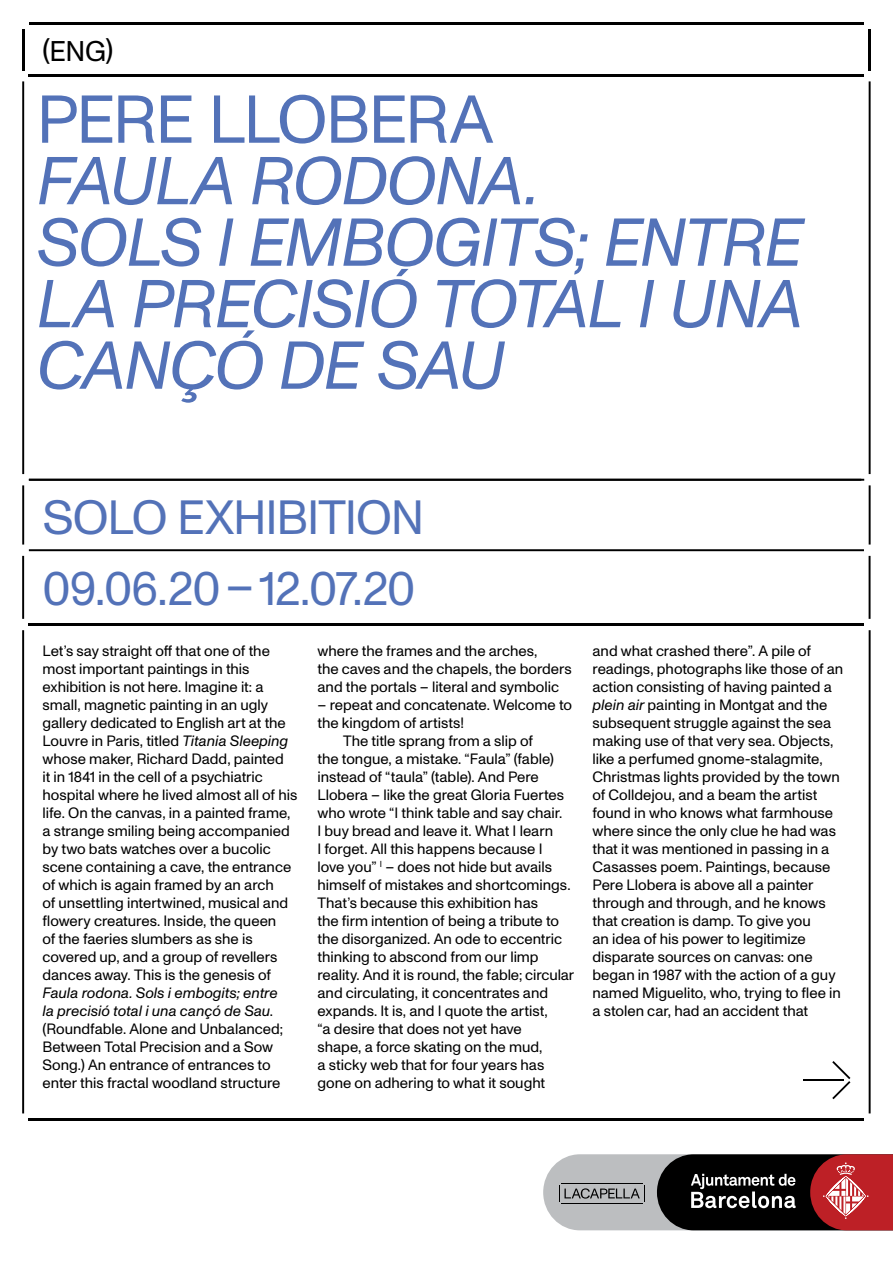
<style>
.page{position:relative;width:893px;height:1263px;background:#fff}
.page>*{position:absolute;margin:0;border:0;box-sizing:border-box;transform-origin:0 0}
.t1{font:italic 67.5px/61.5px "Monument Grotesk";letter-spacing:-.025em;color:#5372b8}
.t2{font:67.5px "Monument Grotesk";letter-spacing:-.03em;color:#5372b8}
.t3{font:48px "Monument Grotesk";letter-spacing:-.02em;color:#5372b8}
.t4{font:28.5px "Monument Grotesk";color:#000}
.t5{font:15px/18px "Monument Grotesk";color:#000}
.s1{font-style:italic}
</style>
<div class="page">
<hr style="left:29px;top:22px;width:265px;height:2px;background:#000">
<hr style="left:29px;top:75px;width:835px;height:2px;background:#000">
<hr style="left:294px;top:22px;width:570px;height:2px;background:#000">
<hr style="left:29px;top:1118px;width:835px;height:2px;background:#000">
<hr style="left:22px;top:29px;width:2px;height:41px;background:#000">
<hr style="left:869px;top:29px;width:2px;height:41px;background:#000">
<hr style="left:803px;top:1079px;width:41px;height:2px;background:#000">
<svg style="left:832px;top:1061px;width:18px;height:38px"></svg>
<hr style="left:22px;top:630px;width:2px;height:483px;background:#000">
<hr style="left:869px;top:630px;width:2px;height:483px;background:#000">
<hr style="left:29px;top:623px;width:835px;height:2px;background:#000">
<svg style="left:543px;top:1154px;width:350px;height:76px;background:#75585a"></svg>
<hr style="left:561px;top:1203px;width:82px;height:1px;background:#000">
<hr style="left:22px;top:81px;width:2px;height:393px;background:#000">
<hr style="left:22px;top:485px;width:2px;height:59px;background:#000">
<hr style="left:22px;top:556px;width:2px;height:63px;background:#000">
<hr style="left:29px;top:479px;width:835px;height:2px;background:#000">
<hr style="left:29px;top:549px;width:835px;height:2px;background:#000">
<hr style="left:869px;top:485px;width:2px;height:59px;background:#000">
<hr style="left:869px;top:556px;width:1px;height:63px;background:#000">
<hr style="left:869px;top:81px;width:2px;height:393px;background:#000">
<h3 class="t4" style="left:43px;top:31px;width:72px">(ENG)</h3>
<h1 class="t2" style="left:37px;top:72px;width:458px">PERE LLOBERA</h1>
<h1 class="t1" style="left:37px;top:146px;width:768px">FAULA RODONA.<br>SOLS I EMBOGITS; ENTRE<br>LA PRECISIÓ TOTAL I UNA<br>CANÇÓ DE SAU</h1>
<h2 class="t3" style="left:43px;top:484px;width:383px">SOLO EXHIBITION</h2>
<h2 class="t3" style="left:43px;top:554px;width:374px">09.06.20 – 12.07.20</h2>
<p class="t5" style="left:43px;top:641px;width:256px">Let’s say straight off that one of the most important paintings in this exhibition is not here. Imagine it: a small, magnetic painting in an ugly gallery dedicated to English art at the Louvre in Paris, titled <span class="s1">Titania Sleeping </span>whose maker, Richard Dadd, painted<br>it in 1841 in the cell of a psychiatric hospital where he lived almost all of his life. On the canvas, in a painted frame, a strange smiling being accompanied by two bats watches over a bucolic scene containing a cave, the entrance of which is again framed by an arch<br>of unsettling intertwined, musical and flowery creatures. Inside, the queen<br>of the faeries slumbers as she is covered up, and a group of revellers dances away. This is the genesis of</p>
<p class="t5" style="left:43px;top:983px;width:242px"><span class="s1">Faula rodona. Sols i embogits; entre la precisió total i una cançó de Sau</span>. (Roundfable. Alone and Unbalanced; Between Total Precision and a Sow Song.) An entrance of entrances to enter this fractal woodland structure</p>
<p class="t5" style="left:317px;top:641px;width:256px">where the frames and the arches,<br>the caves and the chapels, the borders and the portals – literal and symbolic</p>
<p class="t5" style="left:317px;top:695px;width:256px">– repeat and concatenate. Welcome to</p>
<p class="t5" style="left:317px;top:713px;width:148px">the kingdom of artists!</p>
<p class="t5" style="left:343px;top:731px;width:191px">The title sprang from a slip of</p>
<p class="t5" style="left:317px;top:749px;width:238px">the tongue, a mistake. “Faula” (fable)</p>
<p class="t5" style="left:317px;top:767px;width:223px">instead of “taula” (table). And Pere</p>
<p class="t5" style="left:317px;top:785px;width:248px">Llobera – like the great Gloria Fuertes</p>
<p class="t5" style="left:317px;top:803px;width:246px">who wrote “I think table and say chair.</p>
<p class="t5" style="left:317px;top:821px;width:237px">I buy bread and leave it. What I learn</p>
<p class="t5" style="left:317px;top:839px;width:226px">I forget. All this happens because I</p>
<p class="t5" style="left:317px;top:857px;width:236px">love you” <sup>I</sup> – does not hide but avails</p>
<p class="t5" style="left:317px;top:875px;width:255px">himself of mistakes and shortcomings.</p>
<p class="t5" style="left:317px;top:893px;width:222px">That’s because this exhibition has</p>
<p class="t5" style="left:317px;top:911px;width:243px">the firm intention of being a tribute to</p>
<p class="t5" style="left:317px;top:929px;width:246px">the disorganized. An ode to eccentric</p>
<p class="t5" style="left:317px;top:947px;width:223px">thinking to abscond from our limp</p>
<p class="t5" style="left:317px;top:965px;width:258px">reality. And it is round, the fable; circular</p>
<p class="t5" style="left:317px;top:983px;width:232px">and circulating, it concentrates and</p>
<p class="t5" style="left:317px;top:1001px;width:232px">expands. It is, and I quote the artist,</p>
<p class="t5" style="left:317px;top:1019px;width:206px">“a desire that does not yet have</p>
<p class="t5" style="left:317px;top:1037px;width:227px">shape, a force skating on the mud,</p>
<p class="t5" style="left:317px;top:1055px;width:228px">a sticky web that for four years has</p>
<p class="t5" style="left:317px;top:1073px;width:229px">gone on adhering to what it sought</p>
<p class="t5" style="left:592px;top:641px;width:252px">and what crashed there”. A pile of readings, photographs like those of an action consisting of having painted a <span class="s1">plein air</span> painting in Montgat and the subsequent struggle against the sea making use of that very sea. Objects, like a perfumed gnome-stalagmite, Christmas lights provided by the town of Colldejou, and a beam the artist found in who knows what farmhouse where since the only clue he had was that it was mentioned in passing in a Casasses poem. Paintings, because Pere Llobera is above all a painter through and through, and he knows that creation is damp. To give you<br>an idea of his power to legitimize disparate sources on canvas: one began in 1987 with the action of a guy named Miguelito, who, trying to flee in a stolen car, had an accident that</p>
</div>
